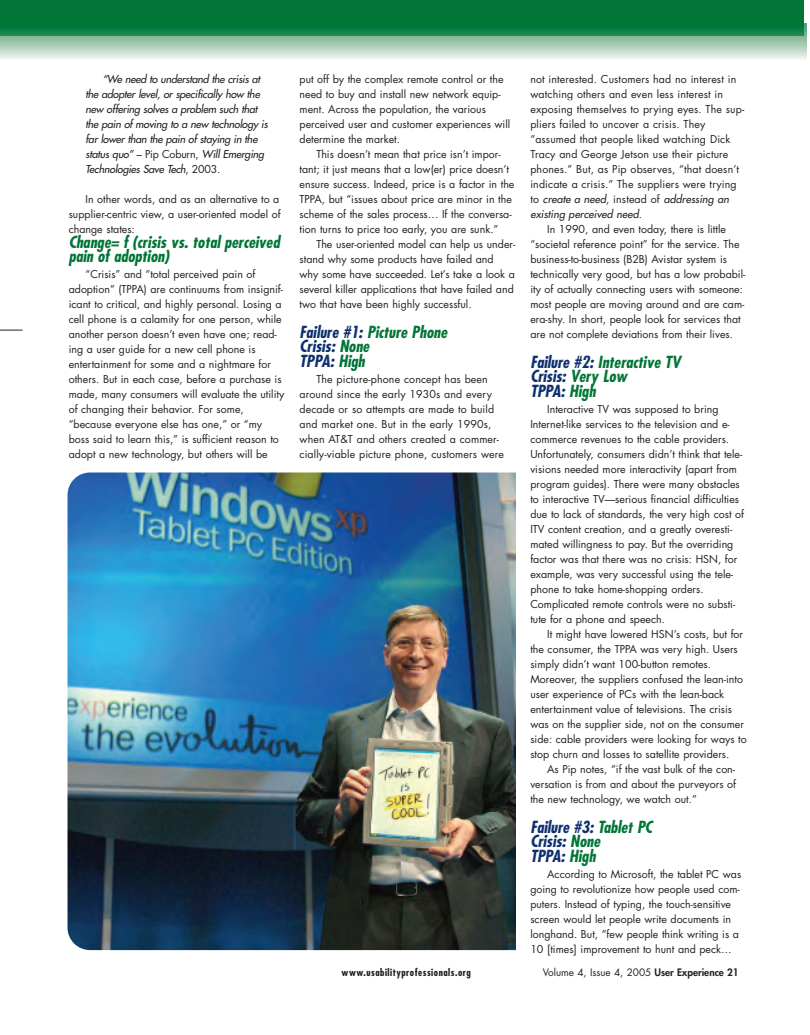
<style>
.page{position:relative;width:810px;height:1035px;background:#fff}
.page>*{position:absolute;margin:0;border:0;box-sizing:border-box;transform-origin:0 0}
.t1{font:italic 700 condensed 16.25px/15px "Futura";color:#007536}
.t2{font:italic 700 condensed 16.25px/15px "Futura";color:#0f306f}
.t3{font:10.62px/15px "Futura";color:#231f20}
.t4{font:italic 10.62px/15px "Futura";letter-spacing:-.015em;color:#231f20}
.t5{font:italic 10.62px "Futura";letter-spacing:.01em;color:#231f20}
.t6{font:10px "Futura";color:#231f20}
.t7{font:700 condensed 10px "Futura";letter-spacing:.05em;color:#231f20}
.s1{font-style:normal}
.s2{color:#007536}
.s3{color:#0f306f}
.s4{font-weight:800}
</style>
<div class="page">
<div style="left:0;top:0;width:804px;height:36px;background:#007536"></div>
<svg style="left:0;top:330px;width:22px;height:1px"></svg>
<img style="left:90px;top:472px;width:426px;height:478px">
<img style="left:68px;top:472px;width:22px;height:478px">
<hr style="left:0;top:24px;width:807px;height:1px;background:#00793c">
<hr style="left:0;top:25px;width:807px;height:1px;background:#007c3f">
<hr style="left:0;top:26px;width:807px;height:1px;background:#027e42">
<hr style="left:0;top:27px;width:807px;height:1px;background:#078146">
<hr style="left:0;top:28px;width:807px;height:1px;background:#0e8349">
<hr style="left:0;top:29px;width:807px;height:1px;background:#10864e">
<hr style="left:0;top:30px;width:807px;height:1px;background:#178952">
<hr style="left:0;top:31px;width:807px;height:1px;background:#228c57">
<hr style="left:0;top:32px;width:807px;height:1px;background:#298f5b">
<hr style="left:0;top:33px;width:807px;height:1px;background:#34915f">
<hr style="left:0;top:34px;width:807px;height:1px;background:#3c9564">
<hr style="left:0;top:35px;width:807px;height:1px;background:#499869">
<hr style="left:0;top:36px;width:807px;height:1px;background:#4f9a6d">
<hr style="left:0;top:37px;width:807px;height:1px;background:#569e72">
<hr style="left:0;top:38px;width:807px;height:1px;background:#5da177">
<hr style="left:0;top:39px;width:807px;height:1px;background:#64a57c">
<hr style="left:0;top:40px;width:807px;height:1px;background:#6ba880">
<hr style="left:0;top:41px;width:807px;height:1px;background:#70ab86">
<hr style="left:0;top:42px;width:807px;height:1px;background:#79b08b">
<hr style="left:0;top:43px;width:807px;height:1px;background:#7db290">
<hr style="left:0;top:44px;width:807px;height:1px;background:#86b695">
<hr style="left:0;top:45px;width:807px;height:1px;background:#8eba9b">
<hr style="left:0;top:46px;width:807px;height:1px;background:#95bea1">
<hr style="left:0;top:47px;width:807px;height:1px;background:#9cc3a7">
<hr style="left:0;top:48px;width:807px;height:1px;background:#a2c7ad">
<hr style="left:0;top:49px;width:807px;height:1px;background:#a9cbb4">
<hr style="left:0;top:50px;width:807px;height:1px;background:#b1d0bb">
<hr style="left:0;top:51px;width:807px;height:1px;background:#b8d4c0">
<hr style="left:0;top:52px;width:807px;height:1px;background:#c0d8c6">
<hr style="left:0;top:53px;width:807px;height:1px;background:#c7dccd">
<hr style="left:0;top:54px;width:807px;height:1px;background:#cee1d3">
<hr style="left:0;top:55px;width:807px;height:1px;background:#d7e7db">
<hr style="left:0;top:56px;width:807px;height:1px;background:#e0ece3">
<hr style="left:0;top:57px;width:807px;height:1px;background:#e8f2ec">
<hr style="left:0;top:58px;width:807px;height:1px;background:#f0f6f2">
<hr style="left:0;top:59px;width:807px;height:1px;background:#f4f9f6">
<p class="t4" style="left:86px;top:72px;width:184px;text-indent:17px">“We need to understand the crisis at the adopter level, or specifically how the new offering solves a problem such that the pain of moving to a new technology is far lower than the pain of staying in the status quo” <span class="s1">– Pip Coburn,</span> Will Emerging Technologies Save Tech<span class="s1">, 2003.</span></p>
<p class="t3" style="left:69px;top:192px;width:213px;text-align:justify;text-indent:17px">In other words, and as an alternative to a supplier-centric view, a user-oriented model of change states:</p>
<h1 class="t1" style="left:69px;top:235px;width:213px">Change= f (crisis vs. total perceived pain of adoption)</h1>
<p class="t3" style="left:69px;top:267px;width:217px;text-indent:17px">“Crisis” and “total perceived pain of adoption” (TPPA) are continuums from insignif&shy;icant to critical, and highly personal. Losing a cell phone is a calamity for one person, while another person doesn’t even have one; read&shy;ing a user guide for a new cell phone is entertainment for some and a nightmare for others. But in each case, before a purchase is made, many consumers will evaluate the utility of changing their behavior. For some, “because everyone else has one,” or “my boss said to learn this,” is sufficient reason to adopt a new technology, but others will be</p>
<p class="t3" style="left:300px;top:72px;width:212px">put off by the complex remote control or the need to buy and install new network equip&shy;ment. Across the population, the various perceived user and customer experiences will determine the market.</p>
<p class="t3" style="left:300px;top:147px;width:216px;text-indent:17px">This doesn’t mean that price isn’t impor&shy;tant; it just means that a low(er) price doesn’t ensure success. Indeed, price is a factor in the TPPA, but “issues about price are minor in the scheme of the sales process… If the conversa&shy;tion turns to price too early, you are sunk.”</p>
<p class="t3" style="left:300px;top:237px;width:217px;text-indent:17px">The user-oriented model can help us under&shy;stand why some products have failed and why some have succeeded. Let’s take a look a several killer applications that have failed and two that have been highly successful.</p>
<h1 class="t2" style="left:300px;top:325px;width:149px">Failure #1: <span class="s2">Picture Phone<br></span>Crisis: <span class="s2">None<br></span>TPPA: <span class="s2">High</span></h1>
<p class="t3" style="left:300px;top:372px;width:206px;text-indent:17px">The picture-phone concept has been around since the early 1930s and every decade or so attempts are made to build and market one. But in the early 1990s, when AT&amp;T and others created a commer&shy;cially-viable picture phone, customers were</p>
<p class="t3" style="left:530px;top:72px;width:207px">not interested. Customers had no interest in</p>
<p class="t3" style="left:530px;top:87px;width:194px">watching others and even less interest in</p>
<p class="t3" style="left:530px;top:102px;width:215px">exposing themselves to prying eyes. The sup-</p>
<p class="t3" style="left:530px;top:117px;width:177px">pliers failed to uncover a crisis. They</p>
<p class="t3" style="left:530px;top:132px;width:202px">“assumed that people liked watching Dick</p>
<p class="t3" style="left:530px;top:147px;width:200px">Tracy and George Jetson use their picture</p>
<p class="t3" style="left:530px;top:162px;width:210px">phones.” But, as Pip observes, “that doesn’t</p>
<p class="t3" style="left:530px;top:177px;width:208px">indicate a crisis.” The suppliers were trying</p>
<p class="t5" style="left:530px;top:193px;width:200px"><span class="s1">to</span> create a need<span class="s1">, instead of</span> addressing an</p>
<p class="t5" style="left:530px;top:208px;width:113px">existing perceived need<span class="s1">.</span></p>
<p class="t3" style="left:547px;top:222px;width:180px">In 1990, and even today, there is little</p>
<p class="t3" style="left:530px;top:237px;width:211px">“societal reference point” for the service. The</p>
<p class="t3" style="left:530px;top:252px;width:198px">business-to-business (B2B) Avistar system is</p>
<p class="t3" style="left:530px;top:267px;width:217px">technically very good, but has a low probabil-</p>
<p class="t3" style="left:530px;top:282px;width:214px">ity of actually connecting users with someone:</p>
<p class="t3" style="left:530px;top:297px;width:216px">most people are moving around and are cam-</p>
<p class="t3" style="left:530px;top:312px;width:212px">era-shy. In short, people look for services that</p>
<p class="t3" style="left:530px;top:327px;width:204px">are not complete deviations from their lives.</p>
<h1 class="t1" style="left:530px;top:355px;width:152px"><span class="s3">Failure #2:</span> Interactive TV<br><span class="s3">Crisis:</span> Very Low<br><span class="s3">TPPA:</span> High</h1>
<p class="t3" style="left:530px;top:402px;width:215px;text-indent:17px">Interactive TV was supposed to bring Internet-like services to the television and e&shy;commerce revenues to the cable providers.<br>Unfortunately, consumers didn’t think that tele&shy;visions needed more interactivity (apart from program guides). There were many obstacles to interactive TV—serious financial difficulties due to lack of standards, the very high cost of ITV content creation, and a greatly overesti&shy;mated willingness to pay. But the overriding factor was that there was no crisis: HSN, for example, was very successful using the tele&shy;phone to take home-shopping orders.<br>Complicated remote controls were no substi&shy;tute for a phone and speech.</p>
<p class="t3" style="left:530px;top:627px;width:218px;text-indent:17px">It might have lowered HSN’s costs, but for the consumer, the TPPA was very high. Users simply didn’t want 100-button remotes.<br>Moreover, the suppliers confused the lean-into user experience of PCs with the lean-back entertainment value of televisions. The crisis was on the supplier side, not on the consumer side: cable providers were looking for ways to stop churn and losses to satellite providers.</p>
<p class="t3" style="left:530px;top:762px;width:207px;text-align:justify;text-indent:17px">As Pip notes, “if the vast bulk of the con&shy;versation is from and about the purveyors of the new technology, we watch out.”</p>
<h1 class="t2" style="left:530px;top:820px;width:123px">Failure #3: <span class="s2">Tablet PC<br></span>Crisis: <span class="s2">None<br></span>TPPA: <span class="s2">High</span></h1>
<p class="t3" style="left:530px;top:867px;width:212px;text-indent:17px">According to Microsoft, the tablet PC was going to revolutionize how people used com&shy;puters. Instead of typing, the touch-sensitive screen would let people write documents in longhand. But, “few people think writing is a 10 [times] improvement to hunt and peck…</p>
<p class="t7" style="left:342px;top:968px;width:131px">www.usabilityprofessionals.org</p>
<p class="t6" style="left:543px;top:968px;width:197px">Volume 4, Issue 4, 2005 <span class="s4">User Experience 21</span></p>
</div>
